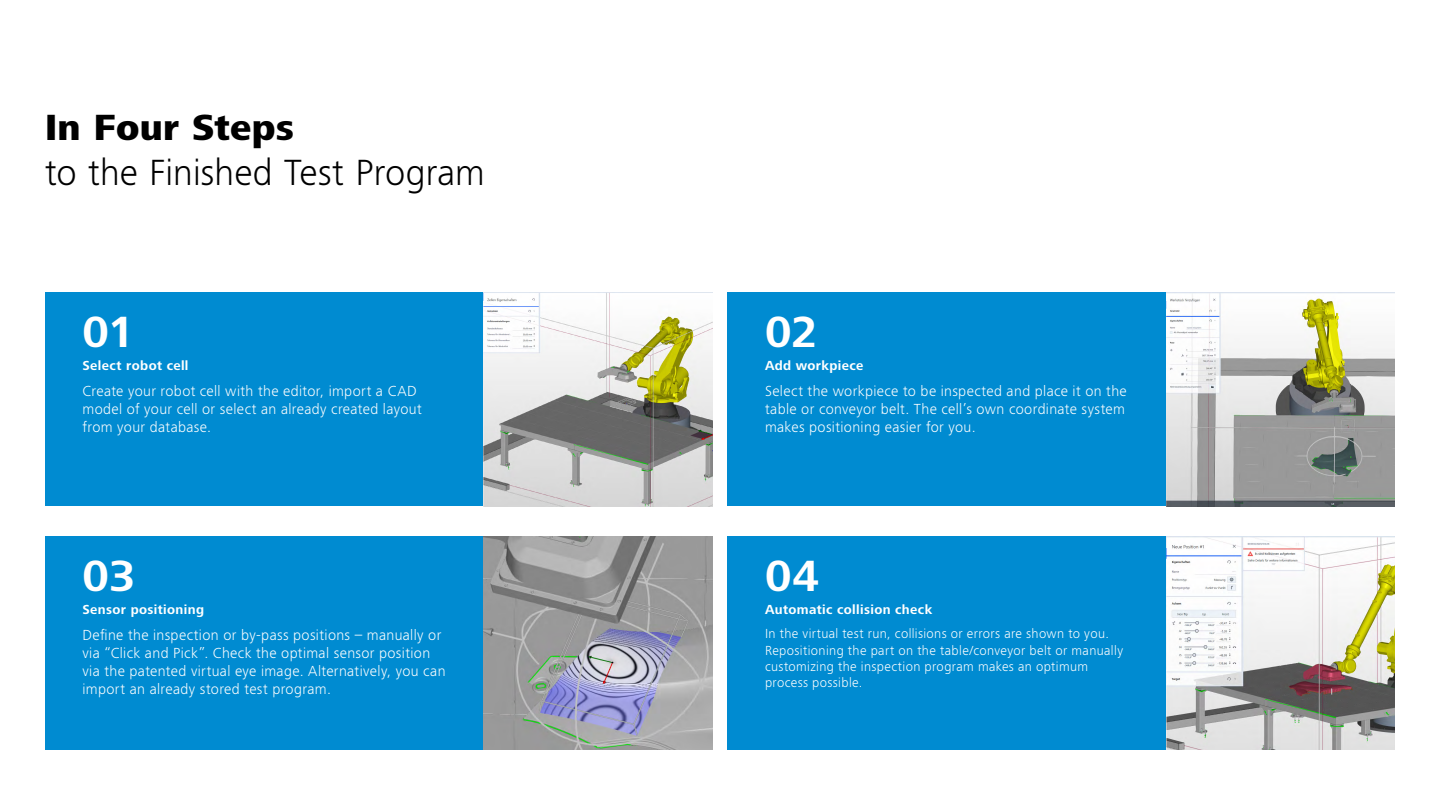
<style>
.page{position:relative;width:1440px;height:810px;background:#fff}
.page>*{position:absolute;margin:0;border:0;box-sizing:border-box;transform-origin:0 0}
.t1{font:700 45px "ZEISS Frutiger Next W1 G";color:#fff}
.t2{font:300 37.5px "ZEISS Frutiger Next W1 G";color:#000}
.t3{font:800 37.5px "ZEISS Frutiger Next W1 G";letter-spacing:.01em;color:#000}
.t4{font:300 15px/18px "ZEISS Frutiger Next W1 G";letter-spacing:.025em;color:#fff}
.t5{font:300 13.5px/16.2px "ZEISS Frutiger Next W1 G";letter-spacing:.03em;color:#fff}
.t6{font:700 13.5px "ZEISS Frutiger Next W1 G";letter-spacing:.03em;color:#fff}
</style>
<div class="page">
<div style="left:45px;top:292px;width:439px;height:214px;background:#008bd1"></div>
<div style="left:728px;top:292px;width:438px;height:214px;background:#008bd1"></div>
<div style="left:45px;top:536px;width:439px;height:214px;background:#008bd1"></div>
<div style="left:728px;top:536px;width:438px;height:214px;background:#008bd1"></div>
<img style="left:484px;top:292px;width:228px;height:214px">
<img style="left:484px;top:536px;width:228px;height:214px">
<img style="left:1166px;top:292px;width:229px;height:214px">
<img style="left:1166px;top:536px;width:229px;height:214px">
<h2 class="t3" style="left:45px;top:100px;width:251px">In Four Steps</h2>
<h2 class="t2" style="left:45px;top:146px;width:442px">to the Finished Test Program</h2>
<h1 class="t1" style="left:82px;top:301px;width:53px">01</h1>
<p class="t6" style="left:82px;top:356px;width:108px">Select robot cell</p>
<p class="t4" style="left:82px;top:382px;width:341px">Create your robot cell with the editor, import a CAD model of your cell or select an already created layout from your database.</p>
<h1 class="t1" style="left:82px;top:544px;width:55px">03</h1>
<p class="t6" style="left:82px;top:600px;width:123px">Sensor positioning</p>
<p class="t4" style="left:82px;top:625px;width:365px">Define the inspection or by-pass positions – manually or via “Click and Pick”. Check the optimal sensor position via the patented virtual eye image. Alternatively, you can import an already stored test program.</p>
<h1 class="t1" style="left:765px;top:301px;width:54px">02</h1>
<p class="t6" style="left:765px;top:356px;width:100px">Add workpiece</p>
<p class="t4" style="left:765px;top:382px;width:363px;text-align:justify">Select the workpiece to be inspected and place it on the table or conveyor belt. The cell’s own coordinate system makes positioning easier for you.</p>
<h1 class="t1" style="left:765px;top:544px;width:55px">04</h1>
<p class="t6" style="left:765px;top:600px;width:169px">Automatic collision check</p>
<p class="t5" style="left:765px;top:625px;width:360px">In the virtual test run, collisions or errors are shown to you.<br>Repositioning the part on the table/conveyor belt or manually customizing the inspection program makes an optimum process possible.</p>
</div>
